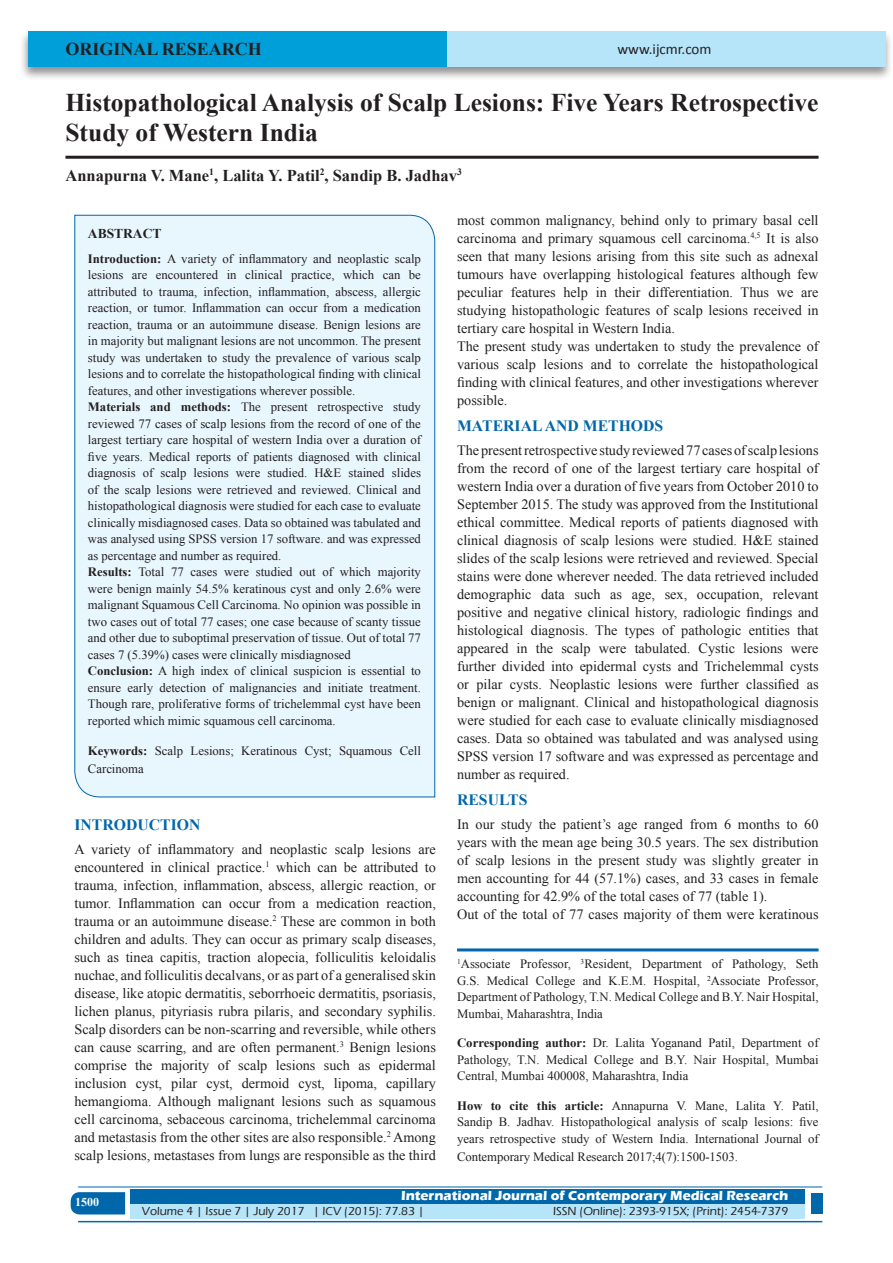
<style>
.page{position:relative;width:893px;height:1263px;background:#fff}
.page>*{position:absolute;margin:0;border:0;box-sizing:border-box;transform-origin:0 0}
.A_Title_New{font:700 25.5px/30px "Times New Roman";color:#231f20}
.AT_new{font:700 18px "Times New Roman";color:#231f20}
.AU-New{font:700 16.5px "Times New Roman";color:#231f20}
.t1{font:700 15.75px "Times New Roman";color:#0067aa}
.t2{font:15px "Calibri";color:#231f20}
.TX_New{font:14.25px/18px "Times New Roman";color:#231f20;text-align:justify}
.t3{font:700 13.5px "Eras ITC";color:#fff}
.t4{font:700 13.5px "Times New Roman";color:#231f20}
.Affi_New{font:12.75px/16.5px "Times New Roman";color:#231f20}
.HTC_new{font:12.75px/16.5px "Times New Roman";letter-spacing:-.005em;color:#231f20;text-align:justify}
.Corresponding{font:12.75px/16.5px "Times New Roman";color:#231f20;text-align:justify}
.t5{font:500 12px "Eras ITC";color:#231f20}
.t6{font:700 12px "Times New Roman";color:#fff}
.s1{font-weight:700}
</style>
<div class="page">
<div style="left:19px;top:29px;width:874px;height:52px;background:#231f20;opacity:.5"></div>
<div style="left:28px;top:31px;width:857px;height:35px;background:#b6e4f9"></div>
<div style="left:28px;top:31px;width:418px;height:35px;background:#009fda"></div>
<svg style="left:71px;top:1192px;width:54px;height:22px"></svg>
<div style="left:130px;top:1189px;width:674px;height:15px;background:#0067aa"></div>
<div style="left:130px;top:1204px;width:674px;height:15px;background:#b6e4f9"></div>
<hr style="left:78px;top:1186px;width:744px;height:1px;background:#0067aa">
<hr style="left:78px;top:1221px;width:744px;height:1px;background:#0067aa">
<div style="left:811px;top:1193px;width:11px;height:21px;background:#0067aa"></div>
<hr style="left:65px;top:156px;width:754px;height:3px;background:#231f20">
<div style="left:74px;top:214px;width:361px;height:584px;background:#e8f6fd"></div>
<hr style="left:457px;top:948px;width:362px;height:3px;background:#0067aa">
<p class="AT_new" style="left:65px;top:36px;width:198px">ORIGINAL RESEARCH</p>
<p class="t2" style="left:617px;top:40px;width:96px">www.ijcmr.com</p>
<p class="A_Title_New" style="left:65px;top:87px;width:754px">Histopathological Analysis of Scalp Lesions: Five Years Retrospective<br>Study of Western India</p>
<p class="AU-New" style="left:65px;top:164px;width:398px">Annapurna V. Mane<sup>1</sup>, Lalita Y. Patil<sup>2</sup>, Sandip B. Jadhav<sup>3</sup></p>
<p class="t4" style="left:88px;top:224px;width:75px">ABSTRACT</p>
<p class="Affi_New" style="left:88px;top:250px;width:335px"><span class="s1">Introduction:</span> A variety of inflammatory and neoplastic scalp lesions are encountered in clinical practice, which can be attributed to trauma, infection, inflammation, abscess, allergic reaction, or tumor. Inflammation can occur from a medication reaction, trauma or an autoimmune disease. Benign lesions are in majority but malignant lesions are not uncommon. The present study was undertaken to study the prevalence of various scalp lesions and to correlate the histopathological finding with clinical features, and other investigations wherever possible.<br><span class="s1">Materials and methods:</span> The present retrospective study reviewed 77 cases of scalp lesions from the record of one of the largest tertiary care hospital of western India over a duration of five years. Medical reports of patients diagnosed with clinical diagnosis of scalp lesions were studied. H&amp;E stained slides of the scalp lesions were retrieved and reviewed. Clinical and histopathological diagnosis were studied for each case to evaluate clinically misdiagnosed cases. Data so obtained was tabulated and was analysed using SPSS version 17 software. and was expressed as percentage and number as required.<br><span class="s1">Results:</span> Total 77 cases were studied out of which majority were benign mainly 54.5% keratinous cyst and only 2.6% were malignant Squamous Cell Carcinoma. No opinion was possible in two cases out of total 77 cases; one case because of scanty tissue and other due to suboptimal preservation of tissue. Out of total 77 cases 7 (5.39%) cases were clinically misdiagnosed<br><span class="s1">Conclusion:</span> A high index of clinical suspicion is essential to ensure early detection of malignancies and initiate treatment.<br>Though rare, proliferative forms of trichelemmal cyst have been reported which mimic squamous cell carcinoma.</p>
<p class="Affi_New" style="left:88px;top:742px;width:335px;line-height:18px"><span class="s1">Keywords:</span> Scalp Lesions; Keratinous Cyst; Squamous Cell<br>Carcinoma</p>
<h1 class="t1" style="left:74px;top:813px;width:127px">INTRODUCTION</h1>
<p class="TX_New" style="left:74px;top:840px;width:363px">A variety of inflammatory and neoplastic scalp lesions are encountered in clinical practice.<sup>1</sup> which can be attributed to trauma, infection, inflammation, abscess, allergic reaction, or tumor. Inflammation can occur from a medication reaction, trauma or an autoimmune disease.<sup>2</sup> These are common in both children and adults. They can occur as primary scalp diseases, such as tinea capitis, traction alopecia, folliculitis keloidalis nuchae, and folliculitis decalvans, or as part of a generalised skin disease, like atopic dermatitis, seborrhoeic dermatitis, psoriasis, lichen planus, pityriasis rubra pilaris, and secondary syphilis.<br>Scalp disorders can be non-scarring and reversible, while others can cause scarring, and are often permanent.<sup>3</sup> Benign lesions comprise the majority of scalp lesions such as epidermal inclusion cyst, pilar cyst, dermoid cyst, lipoma, capillary hemangioma. Although malignant lesions such as squamous cell carcinoma, sebaceous carcinoma, trichelemmal carcinoma and metastasis from the other sites are also responsible.<sup>2</sup> Among scalp lesions, metastases from lungs are responsible as the third</p>
<p class="TX_New" style="left:457px;top:211px;width:363px">most common malignancy, behind only to primary basal cell carcinoma and primary squamous cell carcinoma.<sup>4,5</sup> It is also seen that many lesions arising from this site such as adnexal tumours have overlapping histological features although few peculiar features help in their differentiation. Thus we are studying histopathologic features of scalp lesions received in tertiary care hospital in Western India.</p>
<p class="TX_New" style="left:457px;top:337px;width:363px">The present study was undertaken to study the prevalence of various scalp lesions and to correlate the histopathological finding with clinical features, and other investigations wherever possible.</p>
<h1 class="t1" style="left:457px;top:414px;width:208px">MATERIAL AND METHODS</h1>
<p class="TX_New" style="left:457px;top:441px;width:363px">The present retrospective study reviewed 77 cases of scalp lesions from the record of one of the largest tertiary care hospital of western India over a duration of five years from October 2010 to September 2015. The study was approved from the Institutional ethical committee. Medical reports of patients diagnosed with clinical diagnosis of scalp lesions were studied. H&amp;E stained slides of the scalp lesions were retrieved and reviewed. Special stains were done wherever needed. The data retrieved included demographic data such as age, sex, occupation, relevant positive and negative clinical history, radiologic findings and histological diagnosis. The types of pathologic entities that appeared in the scalp were tabulated. Cystic lesions were further divided into epidermal cysts and Trichelemmal cysts or pilar cysts. Neoplastic lesions were further classified as benign or malignant. Clinical and histopathological diagnosis were studied for each case to evaluate clinically misdiagnosed cases. Data so obtained was tabulated and was analysed using SPSS version 17 software and was expressed as percentage and number as required.</p>
<h1 class="t1" style="left:457px;top:789px;width:72px">RESULTS</h1>
<p class="TX_New" style="left:457px;top:815px;width:363px">In our study the patient’s age ranged from 6 months to 60 years with the mean age being 30.5 years. The sex distribution of scalp lesions in the present study was slightly greater in men accounting for 44 (57.1%) cases, and 33 cases in female accounting for 42.9% of the total cases of 77 (table 1).</p>
<p class="TX_New" style="left:457px;top:905px;width:363px">Out of the total of 77 cases majority of them were keratinous</p>
<p class="Affi_New" style="left:457px;top:956px;width:363px;text-align:justify"><sup>1</sup>Associate Professor, <sup>3</sup>Resident, Department of Pathology, Seth G.S. Medical College and K.E.M. Hospital, <sup>2</sup>Associate Professor, Department of Pathology, T.N. Medical College and B.Y. Nair Hospital, Mumbai, Maharashtra, India</p>
<p class="Corresponding" style="left:457px;top:1034px;width:363px"><span class="s1">Corresponding author:</span> Dr. Lalita Yoganand Patil, Department of Pathology, T.N. Medical College and B.Y. Nair Hospital, Mumbai Central, Mumbai 400008, Maharashtra, India</p>
<p class="HTC_new" style="left:457px;top:1097px;width:363px"><span class="s1">How to cite this article:</span> Annapurna V. Mane, Lalita Y. Patil, Sandip B. Jadhav. Histopathological analysis of scalp lesions: five years retrospective study of Western India. International Journal of</p>
<p class="HTC_new" style="left:457px;top:1148px;width:282px">Contemporary Medical Research 2017;4(7):1500-1503.</p>
<h4 class="t6" style="left:75px;top:1194px;width:26px">1500</h4>
<p class="t3" style="left:401px;top:1188px;width:389px">International Journal of Contemporary Medical Research</p>
<p class="t5" style="left:142px;top:1204px;width:284px">Volume 4 | Issue 7 | July 2017 | ICV (2015): 77.83 |</p>
<p class="t5" style="left:553px;top:1204px;width:237px">ISSN (Online): 2393-915X; (Print): 2454-7379</p>
</div>
